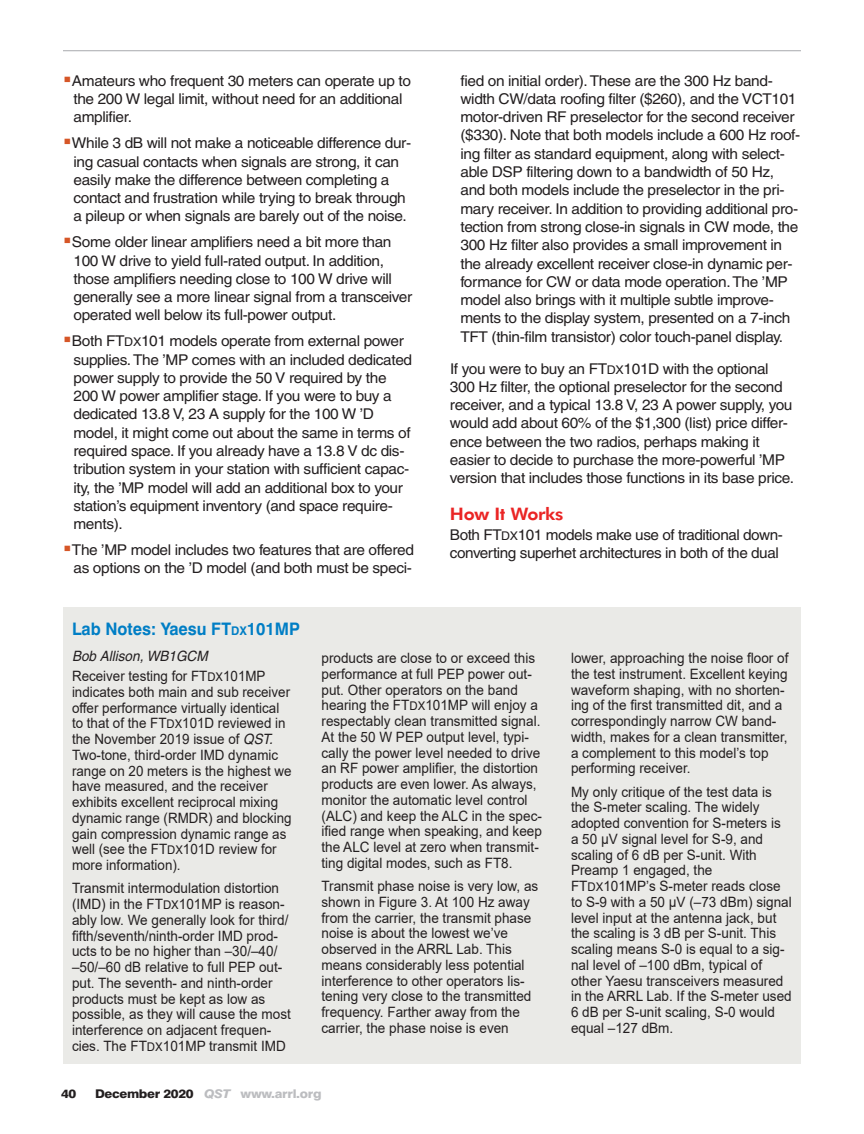
<style>
.page{position:relative;width:864px;height:1134px;background:#fff}
.page>*{position:absolute;margin:0;border:0;box-sizing:border-box;transform-origin:0 0}
.Sidebar_title{font:700 17.25px "Swiss 721 BT";color:#007ec5;scale:.95 1}
.Subhead_1{font:800 17.25px "Futura BT";letter-spacing:-.015em;color:#ea2424;scale:1.05 1}
.Body_Text{font:14.85px/18.3px "Helvetica";letter-spacing:-.025em;color:#231f20;scale:1.04 1}
.Body_Text-2{font:14.85px/18.3px "Helvetica";letter-spacing:-.025em;color:#231f20}
.Sidebar{font:14.25px/15.8px "Arial";color:#231f20;scale:.95 1}
.Sidebar-2{font:14.25px/15.8px "Arial";color:#231f20;scale:.94 1}
.Sidebar-3{font:italic 14.25px "Helvetica";color:#231f20;scale:.95 1}
.t1{font:800 12px "Swiss 721 BT";letter-spacing:-.025em;color:#231f20;scale:1.1 1}
.s1{color:#d65627}
.s2{font-size:12px}
.s3{font-family:"Helvetica";font-size:12px}
.s4{font-family:"Helvetica";font-style:italic}
.s5{font-style:italic;color:#bcbdc0}
.s6{color:#bcbdc0}
</style>
<div class="page">
<hr style="left:63px;top:50px;width:738px;height:1px;background:#a8a9ad">
<div style="left:63px;top:607px;width:738px;height:457px;background:#eaeae7"></div>
<p class="Body_Text" style="left:74px;top:71px;width:326px;text-indent:-10px"><span class="s1">▪</span>Amateurs who frequent 30 meters can operate up to the 200 W legal limit, without need for an additional amplifier.</p>
<p class="Body_Text" style="left:74px;top:134px;width:326px;text-indent:-10px"><span class="s1">▪</span>While 3 dB will not make a noticeable difference dur&shy;ing casual contacts when signals are strong, it can easily make the difference between completing a contact and frustration while trying to break through a pileup or when signals are barely out of the noise.</p>
<p class="Body_Text" style="left:74px;top:233px;width:327px;text-indent:-10px"><span class="s1">▪</span>Some older linear amplifiers need a bit more than 100 W drive to yield full-rated output. In addition, those amplifiers needing close to 100 W drive will generally see a more linear signal from a transceiver operated well below its full-power output.</p>
<p class="Body_Text" style="left:74px;top:332px;width:327px;text-indent:-10px"><span class="s1">▪</span>Both FT<span class="s2">DX</span>101 models operate from external power supplies. The ’MP comes with an included dedicated power supply to provide the 50 V required by the 200 W power amplifier stage. If you were to buy a dedicated 13.8 V, 23 A supply for the 100 W ’D model, it might come out about the same in terms of required space. If you already have a 13.8 V dc dis&shy;tribution system in your station with sufficient capac&shy;ity, the ’MP model will add an additional box to your station’s equipment inventory (and space require&shy;ments).</p>
<p class="Body_Text" style="left:63px;top:541px;width:339px;text-align:center"><span class="s1">▪</span>The ’MP model includes two features that are offered as options on the ’D model (and both must be speci-</p>
<p class="Body_Text" style="left:460px;top:71px;width:328px">fied on initial order). These are the 300 Hz band&shy;width CW/data roofing filter ($260), and the VCT101 motor-driven RF preselector for the second receiver ($330). Note that both models include a 600 Hz roof&shy;ing filter as standard equipment, along with select&shy;able DSP filtering down to a bandwidth of 50 Hz, and both models include the preselector in the pri&shy;mary receiver. In addition to providing additional pro&shy;tection from strong close-in signals in CW mode, the 300 Hz filter also provides a small improvement in the already excellent receiver close-in dynamic per&shy;formance for CW or data mode operation. The ’MP model also brings with it multiple subtle improve&shy;ments to the display system, presented on a 7-inch TFT (thin-film transistor) color touch-panel display.</p>
<p class="Body_Text" style="left:450px;top:359px;width:332px">If you were to buy an FT<span class="s2">DX</span>101D with the optional 300 Hz filter, the optional preselector for the second receiver, and a typical 13.8 V, 23 A power supply, you would add about 60% of the $1,300 (list) price differ&shy;ence between the two radios, perhaps making it easier to decide to purchase the more-powerful ’MP version that includes those functions in its base price.</p>
<p class="Subhead_1" style="left:450px;top:503px;width:110px">How It Works</p>
<p class="Body_Text-2" style="left:450px;top:525px;width:334px">Both FT<span class="s2">DX</span>101 models make use of traditional down&shy;converting superhet architectures in both of the dual</p>
<p class="Sidebar_title" style="left:72px;top:618px;width:242px">Lab Notes: Yaesu FT<span class="s3">DX</span>101MP</p>
<p class="Sidebar-3" style="left:72px;top:648px;width:144px">Bob Allison, WB1GCM</p>
<p class="Sidebar-2" style="left:72px;top:668px;width:235px">Receiver testing for FT<span class="s3">DX</span>101MP indicates both main and sub receiver offer performance virtually identical to that of the FT<span class="s3">DX</span>101D reviewed in the November 2019 issue of <span class="s4">QST.<br></span>Two-tone, third-order IMD dynamic range on 20 meters is the highest we have measured, and the receiver exhibits excellent reciprocal mixing dynamic range (RMDR) and blocking gain compression dynamic range as well (see the FT<span class="s3">DX</span>101D review for more information).</p>
<p class="Sidebar" style="left:72px;top:880px;width:232px">Transmit intermodulation distortion (IMD) in the FT<span class="s3">DX</span>101MP is reason&shy;ably low. We generally look for third/ fifth/seventh/ninth-order IMD prod&shy;ucts to be no higher than –30/–40/ –50/–60 dB relative to full PEP out&shy;put. The seventh- and ninth-order products must be kept as low as possible, as they will cause the most interference on adjacent frequen&shy;cies. The FT<span class="s3">DX</span>101MP transmit IMD</p>
<p class="Sidebar" style="left:321px;top:650px;width:234px">products are close to or exceed this performance at full PEP power out&shy;put. Other operators on the band hearing the FT<span class="s3">DX</span>101MP will enjoy a respectably clean transmitted signal.<br>At the 50 W PEP output level, typi&shy;cally the power level needed to drive an RF power amplifier, the distortion products are even lower. As always, monitor the automatic level control (ALC) and keep the ALC in the spec&shy;ified range when speaking, and keep the ALC level at zero when transmit&shy;ting digital modes, such as FT8.</p>
<p class="Sidebar" style="left:321px;top:878px;width:230px">Transmit phase noise is very low, as shown in Figure 3. At 100 Hz away from the carrier, the transmit phase noise is about the lowest we’ve observed in the ARRL Lab. This means considerably less potential interference to other operators lis&shy;tening very close to the transmitted frequency. Farther away from the carrier, the phase noise is even</p>
<p class="t1" style="left:61px;top:1086px;width:15px">40</p>
<p class="t1" style="left:95px;top:1086px;width:207px">December 2020 <span class="s5">QST</span> <span class="s6">www.arrl.org</span></p>
<p class="Sidebar" style="left:571px;top:650px;width:230px">lower, approaching the noise floor of the test instrument. Excellent keying waveform shaping, with no shorten&shy;ing of the first transmitted dit, and a correspondingly narrow CW band&shy;width, makes for a clean transmitter, a complement to this model’s top performing receiver.</p>
<p class="Sidebar" style="left:571px;top:784px;width:234px">My only critique of the test data is the S-meter scaling. The widely adopted convention for S-meters is a 50 µV signal level for S-9, and scaling of 6 dB per S-unit. With<br>Preamp 1 engaged, the<br>FT<span class="s3">DX</span>101MP’s S-meter reads close to S-9 with a 50 µV (–73 dBm) signal level input at the antenna jack, but the scaling is 3 dB per S-unit. This scaling means S-0 is equal to a sig&shy;nal level of –100 dBm, typical of other Yaesu transceivers measured in the ARRL Lab. If the S-meter used<br>6 dB per S-unit scaling, S-0 would equal –127 dBm.</p>
</div>
